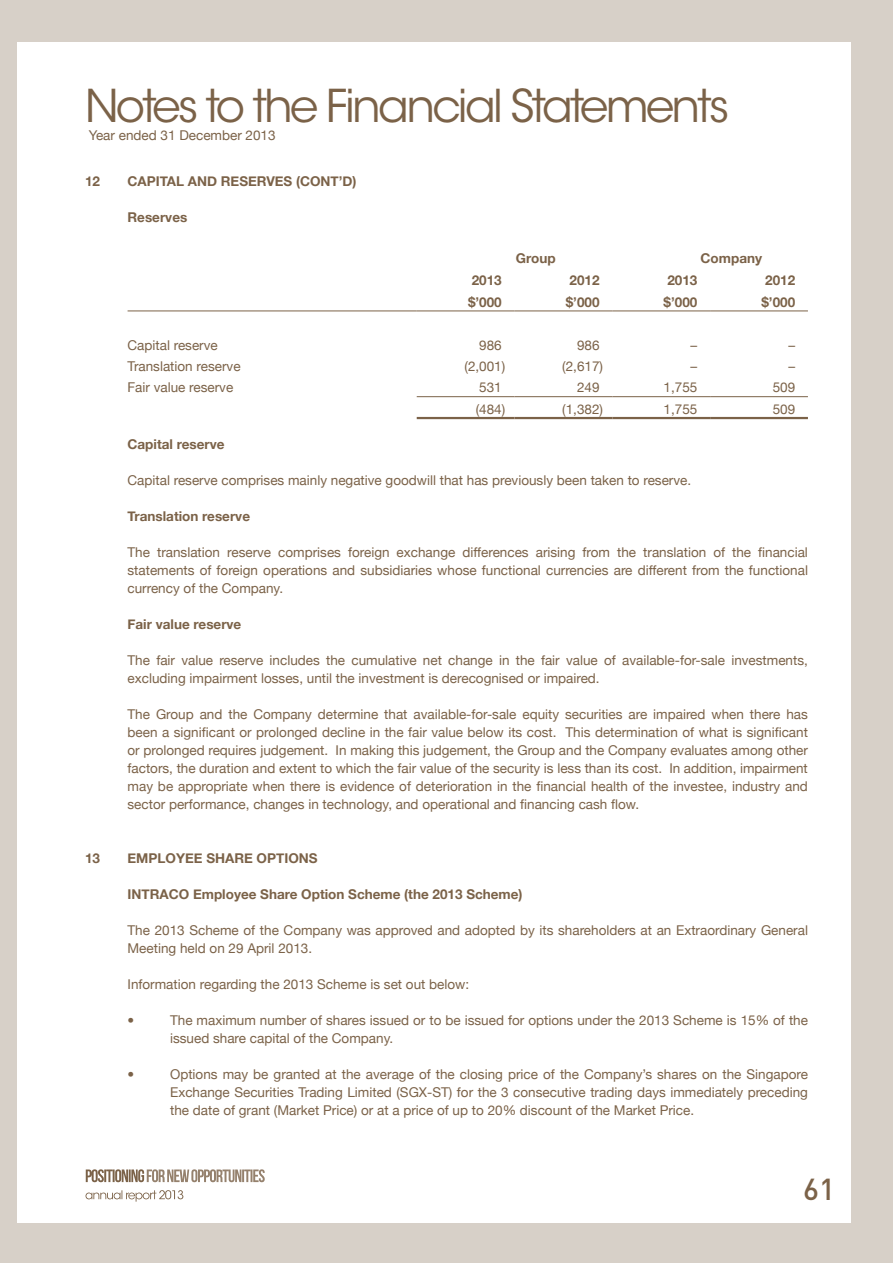
<style>
.page{position:relative;width:893px;height:1263px;background:#d7d0c8}
.page>*{position:absolute;margin:0;border:0;box-sizing:border-box;transform-origin:0 0}
.t1{font:45px "ITC Avant Garde Std";letter-spacing:-.06em;color:#7b6248}
.t2{font:500 30px "DIN";color:#7b6248}
.t3{font:13.5px/18px "Helvetica Neue";color:#7b6248;text-align:justify}
.t4{font:700 13.5px "Helvetica Neue";color:#7b6248}
</style>
<div class="page">
<div style="left:17px;top:43px;width:833px;height:1179px;background:#fff"></div>
<svg style="left:86px;top:1190px;width:97px;height:12px"></svg>
<svg style="left:86px;top:1169px;width:179px;height:13px"></svg>
<hr style="left:128px;top:311px;width:289px;height:1px;background:#7b6248">
<hr style="left:417px;top:311px;width:97px;height:1px;background:#7b6248">
<hr style="left:514px;top:311px;width:98px;height:1px;background:#7b6248">
<hr style="left:612px;top:311px;width:98px;height:1px;background:#7b6248">
<hr style="left:710px;top:311px;width:98px;height:1px;background:#7b6248">
<hr style="left:417px;top:417px;width:97px;height:2px;background:#7b6248">
<hr style="left:514px;top:417px;width:98px;height:2px;background:#7b6248">
<hr style="left:612px;top:417px;width:98px;height:2px;background:#7b6248">
<hr style="left:710px;top:417px;width:98px;height:2px;background:#7b6248">
<hr style="left:417px;top:396px;width:97px;height:1px;background:#7b6248">
<hr style="left:514px;top:396px;width:98px;height:1px;background:#7b6248">
<hr style="left:612px;top:396px;width:98px;height:1px;background:#7b6248">
<hr style="left:710px;top:396px;width:98px;height:1px;background:#7b6248">
<h1 class="t1" style="left:85px;top:79px;width:646px">Notes to the Financial Statements</h1>
<p class="t3" style="left:89px;top:126px;width:188px">Year ended 31 December 2013</p>
<p class="t4" style="left:85px;top:173px;width:17px">12</p>
<p class="t4" style="left:128px;top:173px;width:104px">Capital and reser</p>
<p class="t4" style="left:266px;top:173px;width:92px">ves (Cont’d)</p>
<p class="t4" style="left:128px;top:209px;width:61px">Reserves</p>
<p class="t4" style="left:516px;top:250px;width:41px">Group</p>
<p class="t4" style="left:701px;top:250px;width:63px">Company</p>
<p class="t4" style="left:472px;top:272px;width:32px">2013</p>
<p class="t4" style="left:570px;top:272px;width:32px">2012</p>
<p class="t4" style="left:667px;top:272px;width:32px">2013</p>
<p class="t4" style="left:765px;top:272px;width:32px">2012</p>
<p class="t4" style="left:468px;top:293px;width:35px">$’000</p>
<p class="t4" style="left:566px;top:293px;width:35px">$’000</p>
<p class="t4" style="left:664px;top:293px;width:35px">$’000</p>
<p class="t4" style="left:761px;top:293px;width:35px">$’000</p>
<p class="t3" style="left:128px;top:336px;width:92px">Capital reserve</p>
<p class="t3" style="left:479px;top:336px;width:24px">986</p>
<p class="t3" style="left:577px;top:336px;width:24px">986</p>
<p class="t3" style="left:691px;top:336px;width:8px">–</p>
<p class="t3" style="left:788px;top:336px;width:8px">–</p>
<p class="t3" style="left:128px;top:357px;width:115px">Translation reserve</p>
<p class="t3" style="left:464px;top:357px;width:42px">(2,001)</p>
<p class="t3" style="left:562px;top:357px;width:42px">(2,617)</p>
<p class="t3" style="left:691px;top:357px;width:8px">–</p>
<p class="t3" style="left:788px;top:357px;width:8px">–</p>
<p class="t3" style="left:128px;top:378px;width:107px">Fair value reserve</p>
<p class="t3" style="left:479px;top:378px;width:24px">531</p>
<p class="t3" style="left:577px;top:378px;width:24px">249</p>
<p class="t3" style="left:664px;top:378px;width:35px">1,755</p>
<p class="t3" style="left:773px;top:378px;width:24px">509</p>
<p class="t3" style="left:476px;top:400px;width:31px">(484)</p>
<p class="t3" style="left:562px;top:400px;width:42px">(1,382)</p>
<p class="t3" style="left:664px;top:400px;width:35px">1,755</p>
<p class="t3" style="left:773px;top:400px;width:24px">509</p>
<p class="t4" style="left:128px;top:436px;width:98px">Capital reserve</p>
<p class="t3" style="left:128px;top:471px;width:565px">Capital reserve comprises mainly negative goodwill that has previously been taken to reserve.</p>
<p class="t4" style="left:128px;top:508px;width:124px">Translation reserve</p>
<p class="t3" style="left:128px;top:543px;width:682px">The translation reserve comprises foreign exchange differences arising from the translation of the financial statements of foreign operations and subsidiaries whose functional currencies are different from the functional currency of the Company.</p>
<p class="t4" style="left:128px;top:616px;width:115px">Fair value reserve</p>
<p class="t3" style="left:128px;top:651px;width:682px">The fair value reserve includes the cumulative net change in the fair value of available-for-sale investments, excluding impairment losses, until the investment is derecognised or impaired.</p>
<p class="t3" style="left:128px;top:705px;width:682px">The Group and the Company determine that available-for-sale equity securities are impaired when there has been a significant or prolonged decline in the fair value below its cost. This determination of what is significant or prolonged requires judgement. In making this judgement, the Group and the Company evaluates among other factors, the duration and extent to which the fair value of the security is less than its cost. In addition, impairment may be appropriate when there is evidence of deterioration in the financial health of the investee, industry and sector performance, changes in technology, and operational and financing cash flow.</p>
<p class="t4" style="left:85px;top:850px;width:17px">13</p>
<p class="t4" style="left:128px;top:850px;width:49px">Employee</p>
<p class="t4" style="left:206px;top:850px;width:29px">share</p>
<p class="t4" style="left:257px;top:850px;width:11px">opt</p>
<p class="t4" style="left:284px;top:850px;width:33px">ions</p>
<p class="t4" style="left:85px;top:886px;width:20px">IN</p>
<p class="t4" style="left:142px;top:886px;width:383px">TRACO Employee Share Option Scheme (the 2013 Scheme)</p>
<p class="t3" style="left:128px;top:921px;width:682px">The 2013 Scheme of the Company was approved and adopted by its shareholders at an Extraordinary General<br>Meeting held on 29 April 2013.</p>
<p class="t3" style="left:128px;top:975px;width:343px">Information regarding the 2013 Scheme is set out below:</p>
<p class="t3" style="left:128px;top:1011px;width:8px">•</p>
<p class="t3" style="left:170px;top:1011px;width:639px">The maximum number of shares issued or to be issued for options under the 2013 Scheme is 15% of the issued share capital of the Company.</p>
<p class="t3" style="left:128px;top:1065px;width:8px">•</p>
<p class="t3" style="left:170px;top:1065px;width:639px">Options may be granted at the average of the closing price of the Company’s shares on the Singapore Exchange Securities Trading Limited (SGX-ST) for the 3 consecutive trading days immediately preceding the date of grant (Market Price) or at a price of up to 20% discount of the Market Price.</p>
<h2 class="t2" style="left:803px;top:1170px;width:33px">61</h2>
</div>
